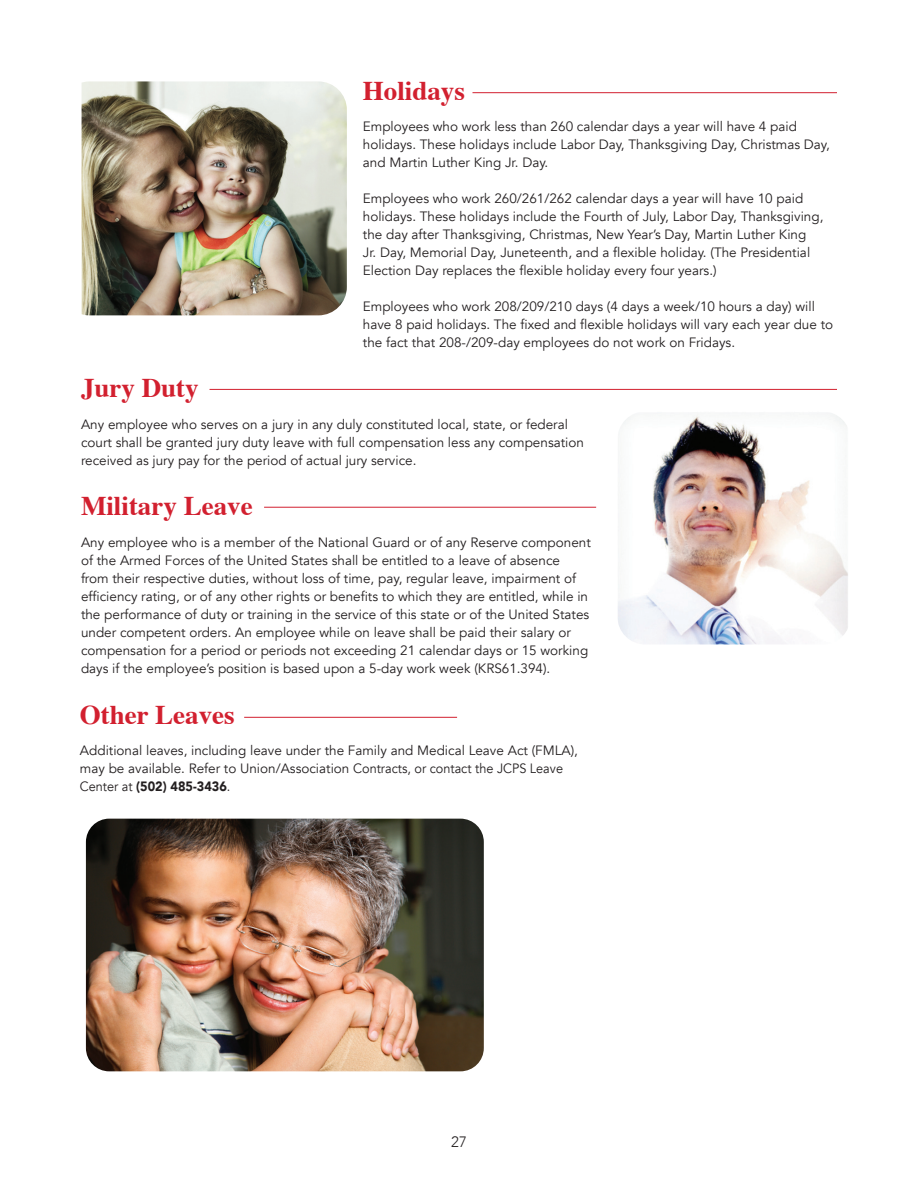
<style>
.page{position:relative;width:918px;height:1188px;background:#fff}
.page>*{position:absolute;margin:0;border:0;box-sizing:border-box;transform-origin:0 0}
.Headline{font:700 27px "Times";color:#d2202f}
.body{font:700 27px "Times";color:#d2202f}
.t1{font:300 15px "Avenir";color:#231f20}
.body-2{font:13.5px/18px "Avenir";color:#231f20}
.s1{font-weight:900}
</style>
<div class="page">
<hr style="left:472px;top:92px;width:365px;height:1px;background:#d2202f">
<hr style="left:210px;top:389px;width:627px;height:1px;background:#d2202f">
<hr style="left:264px;top:507px;width:332px;height:1px;background:#d2202f">
<hr style="left:244px;top:717px;width:213px;height:1px;background:#d2202f">
<img style="left:82px;top:82px;width:264px;height:232px">
<div style="left:59px;top:79px;width:290px;height:238px;border:2px solid #fff;border-radius:29px"></div>
<img style="left:618px;top:413px;width:230px;height:232px">
<img style="left:86px;top:819px;width:398px;height:252px">
<p class="Headline" style="left:363px;top:65px;width:104px">Holidays</p>
<p class="body-2" style="left:363px;top:118px;width:469px">Employees who work less than 260 calendar days a year will have 4 paid holidays. These holidays include Labor Day, Thanksgiving Day, Christmas Day, and Martin Luther King Jr. Day.</p>
<p class="body-2" style="left:363px;top:190px;width:462px">Employees who work 260/261/262 calendar days a year will have 10 paid holidays. These holidays include the Fourth of July, Labor Day, Thanksgiving, the day after Thanksgiving, Christmas, New Year’s Day, Martin Luther King<br>Jr. Day, Memorial Day, Juneteenth, and a flexible holiday. (The Presidential Election Day replaces the flexible holiday every four years.)</p>
<p class="body-2" style="left:363px;top:298px;width:472px">Employees who work 208/209/210 days (4 days a week/10 hours a day) will have 8 paid holidays. The fixed and flexible holidays will vary each year due to the fact that 208-/209-day employees do not work on Fridays.</p>
<p class="Headline" style="left:81px;top:362px;width:119px">Jury Duty</p>
<p class="body-2" style="left:81px;top:415px;width:504px">Any employee who serves on a jury in any duly constituted local, state, or federal court shall be granted jury duty leave with full compensation less any compensation received as jury pay for the period of actual jury service.</p>
<p class="body" style="left:81px;top:480px;width:173px">Military Leave</p>
<p class="body-2" style="left:81px;top:533px;width:511px">Any employee who is a member of the National Guard or of any Reserve component of the Armed Forces of the United States shall be entitled to a leave of absence from their respective duties, without loss of time, pay, regular leave, impairment of efficiency rating, or of any other rights or benefits to which they are entitled, while in the performance of duty or training in the service of this state or of the United States under competent orders. An employee while on leave shall be paid their salary or compensation for a period or periods not exceeding 21 calendar days or 15 working days if the employee’s position is based upon a 5-day work week (KRS61.394).</p>
<p class="Headline" style="left:80px;top:689px;width:156px">Other Leaves</p>
<p class="body-2" style="left:80px;top:742px;width:500px">Additional leaves, including leave under the Family and Medical Leave Act (FMLA), may be available. Refer to Union/Association Contracts, or contact the JCPS Leave<br>Center at <span class="s1">(502) 485-3436</span>.</p>
<p class="t1" style="left:451px;top:1133px;width:17px">27</p>
</div>
